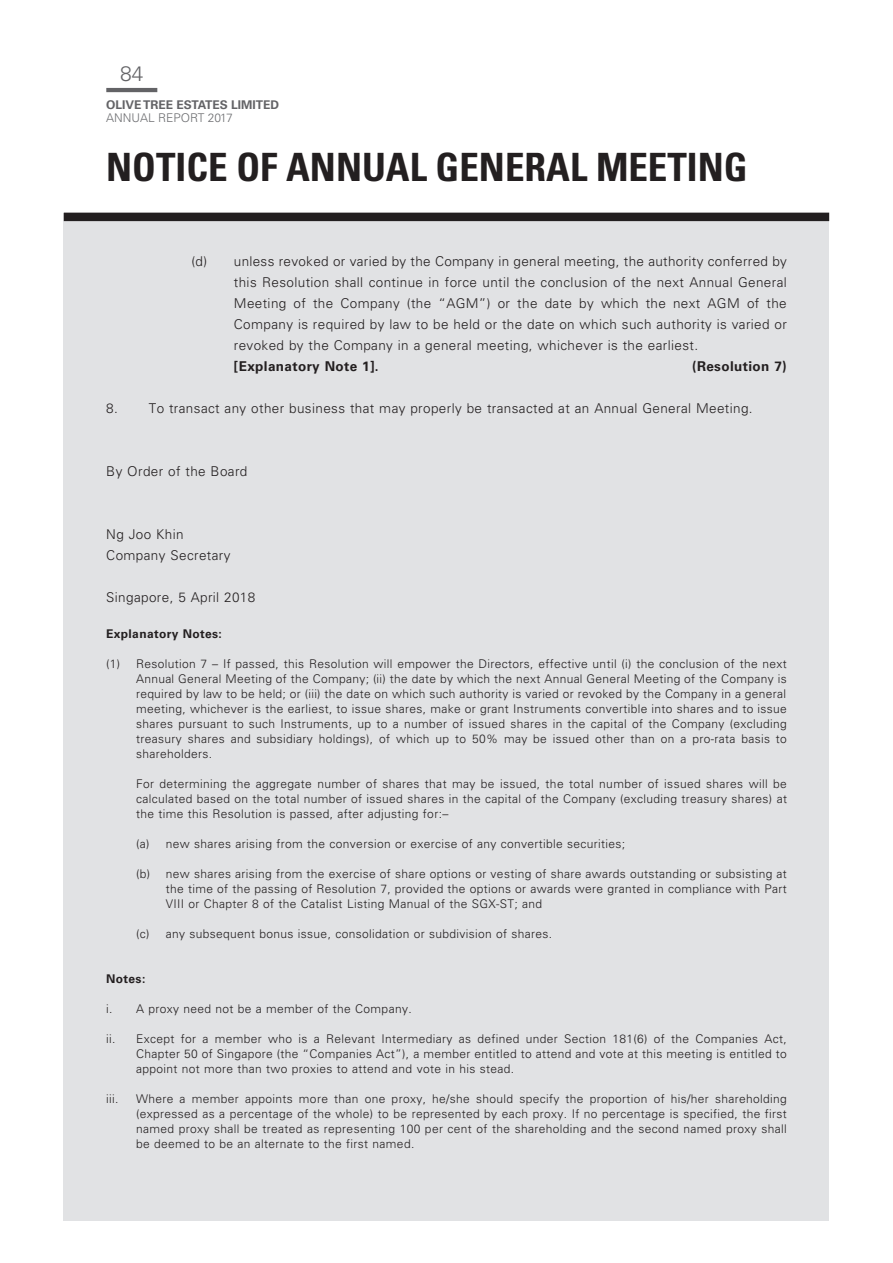
<style>
.page{position:relative;width:893px;height:1263px;background:#fff}
.page>*{position:absolute;margin:0;border:0;box-sizing:border-box;transform-origin:0 0}
.t1{font:700 condensed 39px "Univers LT Std";color:#231f20}
.t2{font:300 21px "Univers LT Std";color:#636366}
._00_E_Body_Text{font:300 13.5px/21px "Univers LT Std";letter-spacing:.03em;color:#231f20;text-align:justify}
._00_E_Body_Text-2{font:700 13.5px "Univers LT Std";letter-spacing:.03em;color:#231f20}
._10_E_Notes_Text{font:300 12px/15px "Univers LT Std";letter-spacing:.03em;color:#231f20;text-align:justify}
.t3{font:700 12px "Univers LT Std";color:#636366}
._10_E_Notes_Text-2{font:700 12px "Univers LT Std";letter-spacing:.03em;color:#231f20}
.t4{font:300 12px "Univers LT Std";color:#6c6d70}
</style>
<div class="page">
<hr style="left:106px;top:88px;width:51px;height:4px;background:#636366">
<div style="left:64px;top:213px;width:765px;height:1007px;background:#e1e2e4"></div>
<div style="left:64px;top:213px;width:765px;height:8px;background:#231f20"></div>
<h2 class="t2" style="left:120px;top:61px;width:25px">84</h2>
<p class="t3" style="left:106px;top:97px;width:174px">OLIVE TREE ESTATES LIMITED</p>
<p class="t4" style="left:106px;top:111px;width:128px">ANNUAL REPORT 2017</p>
<h1 class="t1" style="left:106px;top:143px;width:643px">NOTICE OF ANNUAL GENERAL MEETING</h1>
<p class="_00_E_Body_Text" style="left:234px;top:251px;width:555px;text-indent:-43px">(d) unless revoked or varied by the Company in general meeting, the authority conferred by this Resolution shall continue in force until the conclusion of the next Annual General Meeting of the Company (the “AGM”) or the date by which the next AGM of the Company is required by law to be held or the date on which such authority is varied or revoked by the Company in a general meeting, whichever is the earliest.</p>
<p class="_00_E_Body_Text-2" style="left:234px;top:359px;width:146px">[Explanatory Note 1].</p>
<p class="_00_E_Body_Text-2" style="left:692px;top:359px;width:96px">(Resolution 7)</p>
<p class="_00_E_Body_Text" style="left:106px;top:398px;width:648px">8. To transact any other business that may properly be transacted at an Annual General Meeting.</p>
<p class="_00_E_Body_Text" style="left:106px;top:461px;width:143px">By Order of the Board</p>
<p class="_00_E_Body_Text" style="left:106px;top:524px;width:79px">Ng Joo Khin</p>
<p class="_00_E_Body_Text" style="left:106px;top:545px;width:126px">Company Secretary</p>
<p class="_00_E_Body_Text" style="left:106px;top:587px;width:151px">Singapore, 5 April 2018</p>
<p class="_10_E_Notes_Text-2" style="left:106px;top:627px;width:117px">Explanatory Notes:</p>
<p class="_10_E_Notes_Text" style="left:136px;top:657px;width:652px;text-indent:-30px">(1) Resolution 7 – If passed, this Resolution will empower the Directors, effective until (i) the conclusion of the next Annual General Meeting of the Company; (ii) the date by which the next Annual General Meeting of the Company is required by law to be held; or (iii) the date on which such authority is varied or revoked by the Company in a general meeting, whichever is the earliest, to issue shares, make or grant Instruments convertible into shares and to issue shares pursuant to such Instruments, up to a number of issued shares in the capital of the Company (excluding treasury shares and subsidiary holdings), of which up to 50% may be issued other than on a pro-rata basis to shareholders.</p>
<p class="_10_E_Notes_Text" style="left:136px;top:777px;width:652px">For determining the aggregate number of shares that may be issued, the total number of issued shares will be calculated based on the total number of issued shares in the capital of the Company (excluding treasury shares) at the time this Resolution is passed, after adjusting for:–</p>
<p class="_10_E_Notes_Text" style="left:136px;top:837px;width:491px">(a) new shares arising from the conversion or exercise of any convertible securities;</p>
<p class="_10_E_Notes_Text" style="left:166px;top:867px;width:623px;text-indent:-30px">(b) new shares arising from the exercise of share options or vesting of share awards outstanding or subsisting at the time of the passing of Resolution 7, provided the options or awards were granted in compliance with Part VIII or Chapter 8 of the Catalist Listing Manual of the SGX-ST; and</p>
<p class="_10_E_Notes_Text" style="left:136px;top:927px;width:418px">(c) any subsequent bonus issue, consolidation or subdivision of shares.</p>
<p class="_10_E_Notes_Text-2" style="left:106px;top:972px;width:41px">Notes:</p>
<p class="_10_E_Notes_Text" style="left:106px;top:1002px;width:307px">i. A proxy need not be a member of the Company.</p>
<p class="_10_E_Notes_Text" style="left:136px;top:1032px;width:652px;text-indent:-30px">ii. Except for a member who is a Relevant Intermediary as defined under Section 181(6) of the Companies Act, Chapter 50 of Singapore (the “Companies Act”), a member entitled to attend and vote at this meeting is entitled to appoint not more than two proxies to attend and vote in his stead.</p>
<p class="_10_E_Notes_Text" style="left:106px;top:1092px;width:14px">iii.</p>
<p class="_10_E_Notes_Text" style="left:136px;top:1092px;width:652px">Where a member appoints more than one proxy, he/she should specify the proportion of his/her shareholding (expressed as a percentage of the whole) to be represented by each proxy. If no percentage is specified, the first named proxy shall be treated as representing 100 per cent of the shareholding and the second named proxy shall be deemed to be an alternate to the first named.</p>
</div>
